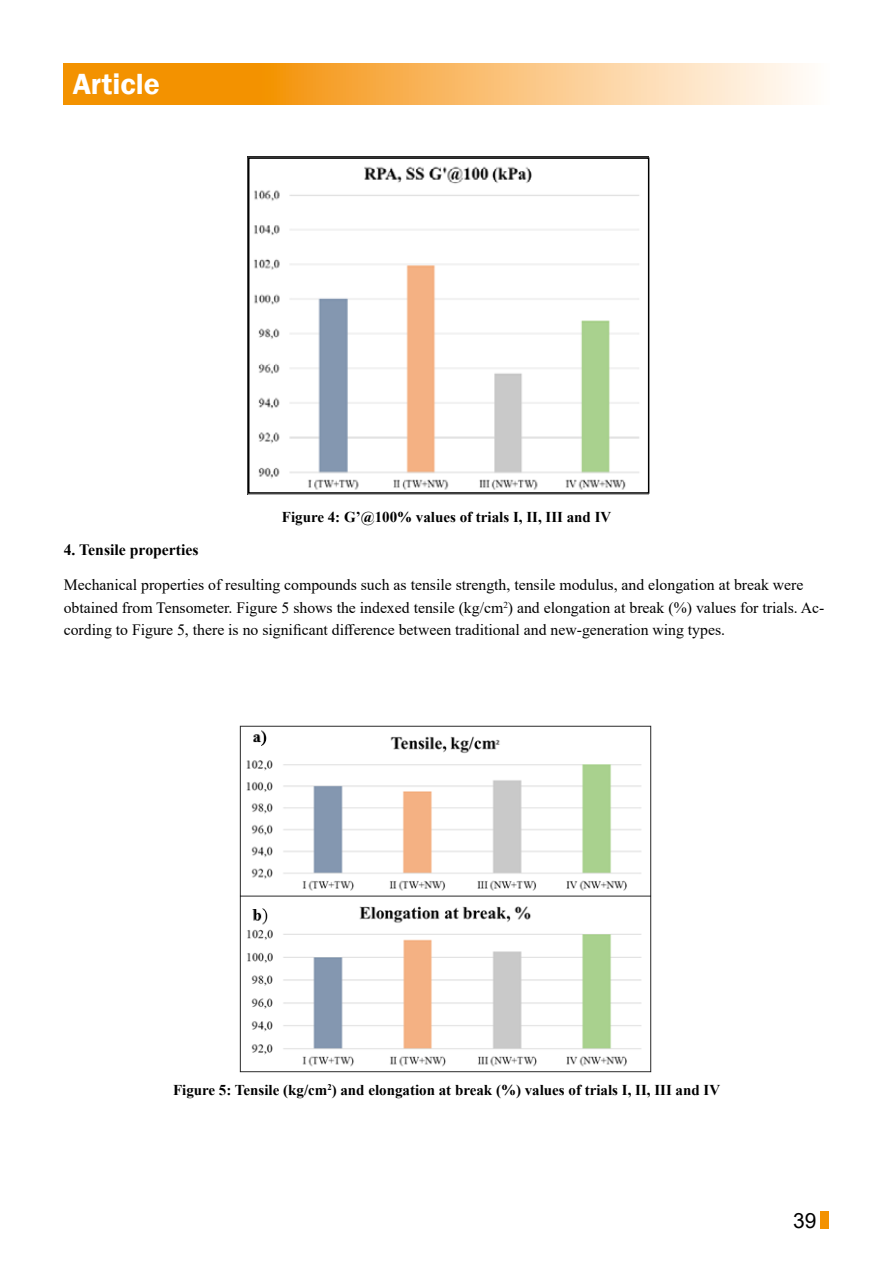
<style>
.page{position:relative;width:893px;height:1263px;background:#fff}
.page>*{position:absolute;margin:0;border:0;box-sizing:border-box;transform-origin:0 0}
.t1{font:600 30px "Franklin Gothic";color:#fff}
.t2{font:21px "Arial";color:#000}
.t3{font:15.75px/22.5px "Times New Roman";color:#000}
.t4{font:700 15.75px "Times New Roman";color:#000}
.t5{font:700 15px "Times New Roman";color:#000}
</style>
<div class="page">
<div style="left:821px;top:1212px;width:8px;height:17px;background:#f39200"></div>
<img style="left:239px;top:725px;width:413px;height:348px">
<img style="left:254px;top:166px;width:385px;height:324px">
<div style="left:248px;top:157px;width:401px;height:337px;border:2px solid #000"></div>
<svg style="left:64px;top:64px;width:742px;height:41px;background:#f8b85f"></svg>
<h1 class="t1" style="left:73px;top:66px;width:89px">Article</h1>
<p class="t5" style="left:282px;top:507px;width:331px">Figure 4: G’@100% values of trials I, II, III and IV</p>
<p class="t4" style="left:64px;top:538px;width:136px">4. Tensile properties</p>
<p class="t3" style="left:64px;top:573px;width:762px">Mechanical properties of resulting compounds such as tensile strength, tensile modulus, and elongation at break were obtained from Tensometer. Figure 5 shows the indexed tensile (kg/cm<sup>2</sup>) and elongation at break (%) values for trials. Ac&shy;cording to Figure 5, there is no significant difference between traditional and new-generation wing types.</p>
<p class="t5" style="left:173px;top:1079px;width:549px">Figure 5: Tensile (kg/cm<sup>2</sup>) and elongation at break (%) values of trials I, II, III and IV</p>
<h2 class="t2" style="left:793px;top:1206px;width:25px">39</h2>
</div>
